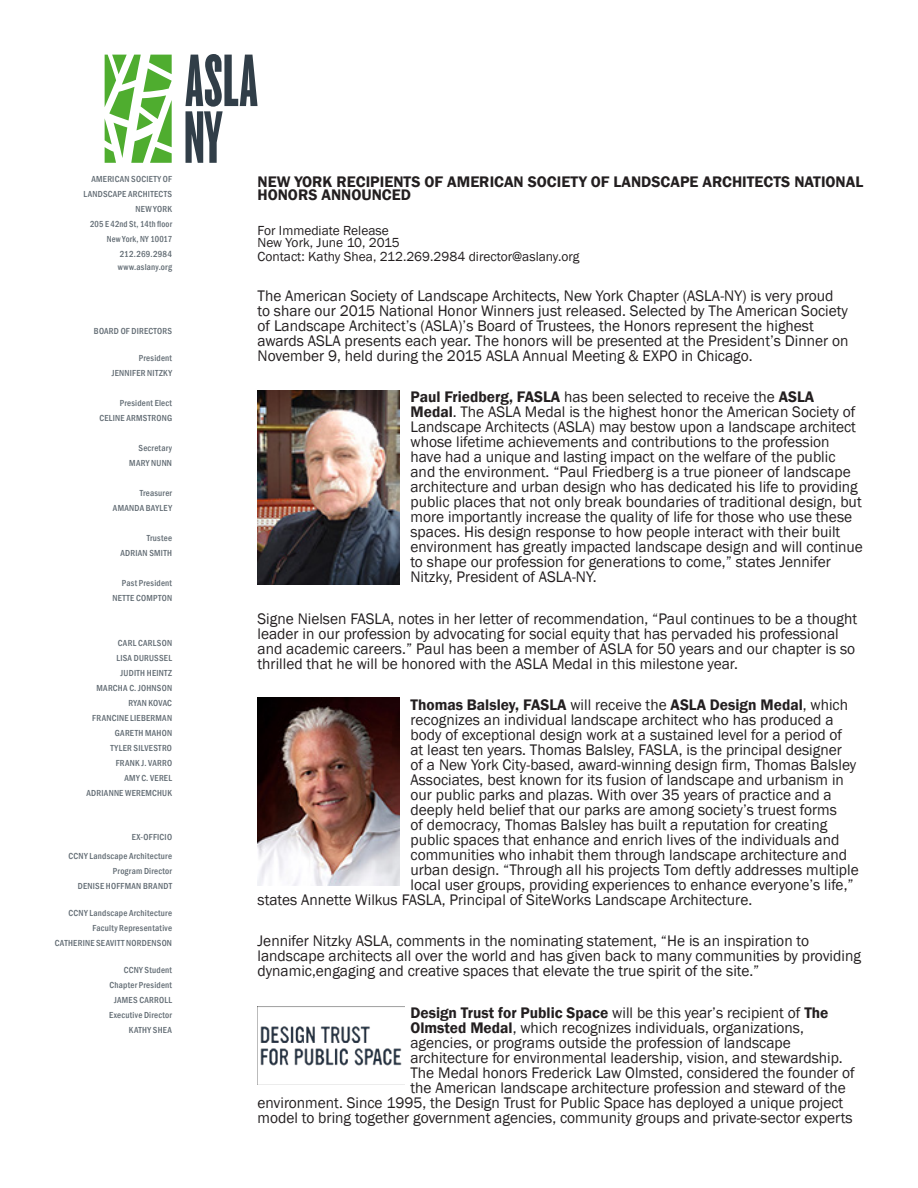
<style>
.page{position:relative;width:918px;height:1188px;background:#fff}
.page>*{position:absolute;margin:0;border:0;box-sizing:border-box;transform-origin:0 0}
.t1{font:15.75px/15px "Franklin Gothic";color:#231f20}
.t2{font:600 15.75px/13.5px "Franklin Gothic";color:#231f20}
.t3{font:13.5px/12px "Franklin Gothic";color:#231f20}
.t4{font:500 condensed 9px/15px "Franklin Gothic";letter-spacing:.03em;color:#606a72;text-align:right}
.s1{font-weight:600}
.s2{font-weight:400}
</style>
<div class="page">
<svg style="left:185px;top:54px;width:73px;height:109px"></svg>
<svg style="left:105px;top:55px;width:67px;height:108px"></svg>
<img style="left:258px;top:390px;width:141px;height:195px">
<img style="left:258px;top:698px;width:141px;height:188px">
<img style="left:260px;top:1026px;width:142px;height:40px">
<p class="t4" style="left:83px;top:171px;width:90px">AMERICAN SOCIETY OF<br>LANDSCAPE ARCHITECTS<br>NEW YORK<br>205 E 42nd St, 14th floor<br>New York, NY 10017<br>212.269.2984</p>
<p class="t4" style="left:118px;top:260px;width:56px">www.aslany.org</p>
<p class="t4" style="left:94px;top:324px;width:80px">BOARD OF DIRECTORS</p>
<p class="t4" style="left:112px;top:351px;width:62px">President<br>JENNIFER NITZKY</p>
<p class="t4" style="left:99px;top:396px;width:74px">President Elect<br>CELINE ARMSTRONG</p>
<p class="t4" style="left:129px;top:441px;width:44px">Secretary<br>MARY NUNN</p>
<p class="t4" style="left:113px;top:486px;width:61px">Treasurer<br>AMANDA BAYLEY</p>
<p class="t4" style="left:120px;top:531px;width:53px">Trustee<br>ADRIAN SMITH</p>
<p class="t4" style="left:112px;top:576px;width:61px">Past President<br>NETTE COMPTON</p>
<p class="t4" style="left:87px;top:636px;width:87px">CARL CARLSON<br>LISA DURUSSEL<br>JUDITH HEINTZ<br>MARCHA C. JOHNSON<br>RYAN KOVAC<br>FRANCINE LIEBERMAN<br>GARETH MAHON<br>TYLER SILVESTRO<br>FRANK J. VARRO<br>AMY C. VEREL<br>ADRIANNE WEREMCHUK</p>
<p class="t4" style="left:69px;top:827px;width:105px;line-height:19.5px">EX-OFFICIO<br>CCNY Landscape Architecture</p>
<p class="t4" style="left:78px;top:864px;width:96px">Program Director<br>DENISE HOFFMAN BRANDT</p>
<p class="t4" style="left:55px;top:906px;width:119px">CCNY Landscape Architecture<br>Faculty Representative<br>CATHERINE SEAVITT NORDENSON</p>
<p class="t4" style="left:109px;top:963px;width:64px">CCNY Student<br>Chapter President<br>JAMES CARROLL<br>Executive Director<br>KATHY SHEA</p>
<p class="t2" style="left:258px;top:175px;width:607px">NEW YORK RECIPIENTS OF AMERICAN SOCIETY OF LANDSCAPE ARCHITECTS NATIONAL<br>HONORS ANNOUNCED</p>
<p class="t3" style="left:258px;top:225px;width:144px">For Immediate Release<br>New York, June 10, 2015</p>
<p class="t3" style="left:258px;top:251px;width:323px">Contact: Kathy Shea, 212.269.2984 director@aslany.org</p>
<p class="t1" style="left:258px;top:289px;width:593px">The American Society of Landscape Architects, New York Chapter (ASLA-NY) is very proud to share our 2015 National Honor Winners just released. Selected by The American Society of Landscape Architect’s (ASLA)’s Board of Trustees, the Honors represent the highest awards ASLA presents each year. The honors will be presented at the President’s Dinner on November 9, held during the 2015 ASLA Annual Meeting &amp; EXPO in Chicago.</p>
<p class="t1" style="left:410px;top:390px;width:454px"><span class="s1">Paul Friedberg, FASLA</span> has been selected to receive the <span class="s1">ASLA Medal</span>. The ASLA Medal is the highest honor the American Society of Landscape Architects (ASLA) may bestow upon a landscape architect whose lifetime achievements and contributions to the profession have had a unique and lasting impact on the welfare of the public and the environment. “Paul Friedberg is a true pioneer of landscape architecture and urban design who has dedicated his life to providing public places that not only break boundaries of traditional design, but more importantly increase the quality of life for those who use these spaces. His design response to how people interact with their built environment has greatly impacted landscape design and will continue to shape our profession for generations to come,” states Jennifer Nitzky, President of ASLA-NY.</p>
<p class="t1" style="left:258px;top:611px;width:601px">Signe Nielsen FASLA, notes in her letter of recommendation, “Paul continues to be a thought leader in our profession by advocating for social equity that has pervaded his professional and academic careers.” Paul has been a member of ASLA for 50 years and our chapter is so thrilled that he will be honored with the ASLA Medal in this milestone year.</p>
<p class="t2" style="left:410px;top:698px;width:439px">Thomas Balsley, FASLA <span class="s2">will receive the</span> ASLA Design Medal<span class="s2">, which</span></p>
<p class="t1" style="left:410px;top:713px;width:425px">recognizes an individual landscape architect who has produced a</p>
<p class="t1" style="left:410px;top:728px;width:433px">body of exceptional design work at a sustained level for a period of</p>
<p class="t1" style="left:410px;top:743px;width:433px">at least ten years. Thomas Balsley, FASLA, is the principal designer</p>
<p class="t1" style="left:410px;top:758px;width:447px">of a New York City-based, award-winning design firm, Thomas Balsley</p>
<p class="t1" style="left:410px;top:773px;width:435px">Associates, best known for its fusion of landscape and urbanism in</p>
<p class="t1" style="left:410px;top:788px;width:423px">our public parks and plazas. With over 35 years of practice and a</p>
<p class="t1" style="left:410px;top:803px;width:428px">deeply held belief that our parks are among society’s truest forms</p>
<p class="t1" style="left:410px;top:818px;width:418px">of democracy, Thomas Balsley has built a reputation for creating</p>
<p class="t1" style="left:410px;top:833px;width:431px">public spaces that enhance and enrich lives of the individuals and</p>
<p class="t1" style="left:410px;top:848px;width:438px">communities who inhabit them through landscape architecture and</p>
<p class="t1" style="left:410px;top:863px;width:450px">urban design. “Through all his projects Tom deftly addresses multiple</p>
<p class="t1" style="left:410px;top:878px;width:445px">local user groups, providing experiences to enhance everyone’s life,”</p>
<p class="t1" style="left:258px;top:893px;width:496px">states Annette Wilkus FASLA, Principal of SiteWorks Landscape Architecture.</p>
<p class="t1" style="left:258px;top:934px;width:605px">Jennifer Nitzky ASLA, comments in the nominating statement, “He is an inspiration to landscape architects all over the world and has given back to many communities by providing dynamic,engaging and creative spaces that elevate the true spirit of the site.”</p>
<p class="t2" style="left:410px;top:1006px;width:420px">Design Trust for Public Space <span class="s2">will be this year’s recipient of</span> The</p>
<p class="t1" style="left:410px;top:1020px;width:395px"><span class="s1">Olmsted Medal</span>, which recognizes individuals, organizations,</p>
<p class="t1" style="left:410px;top:1035px;width:382px">agencies, or programs outside the profession of landscape</p>
<p class="t1" style="left:410px;top:1050px;width:434px">architecture for environmental leadership, vision, and stewardship.</p>
<p class="t1" style="left:410px;top:1065px;width:446px">The Medal honors Frederick Law Olmsted, considered the founder of</p>
<p class="t1" style="left:410px;top:1080px;width:437px">the American landscape architecture profession and steward of the</p>
<p class="t1" style="left:258px;top:1095px;width:587px">environment. Since 1995, the Design Trust for Public Space has deployed a unique project</p>
<p class="t1" style="left:258px;top:1110px;width:597px">model to bring together government agencies, community groups and private-sector experts</p>
</div>
